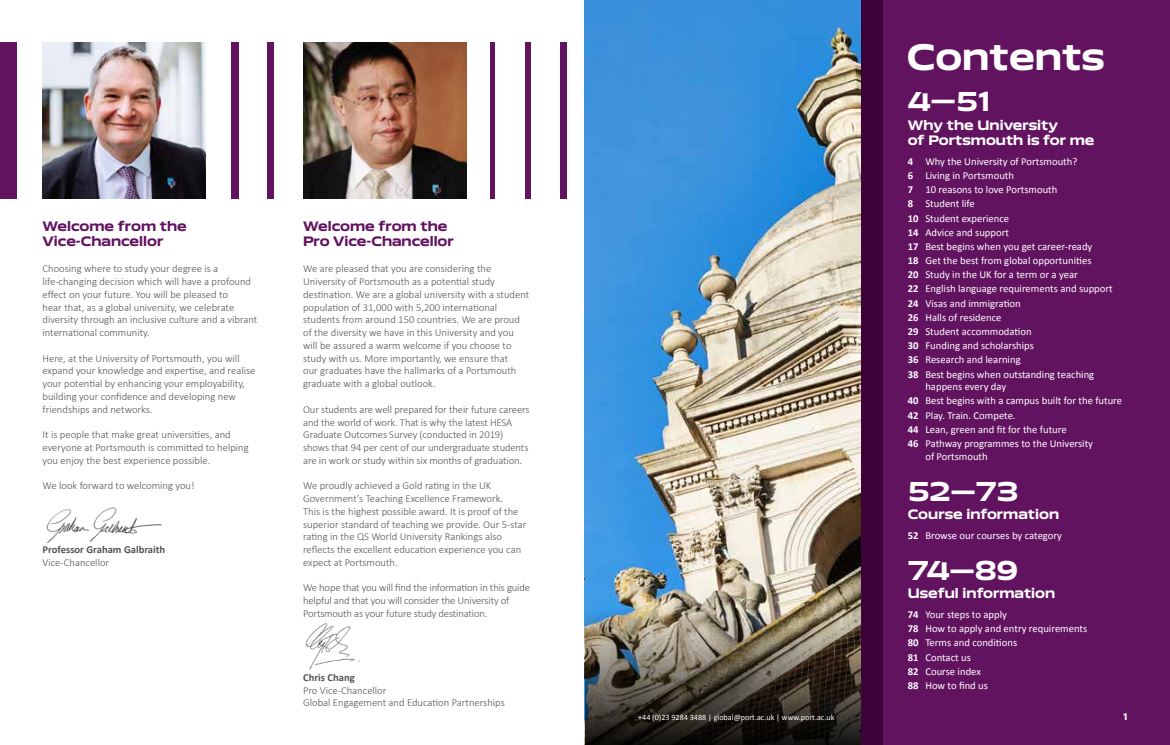
<style>
.page{position:relative;width:1170px;height:745px;background:#fff}
.page>*{position:absolute;margin:0;border:0;box-sizing:border-box;transform-origin:0 0}
.t1{font:700 33.75px "Aero";color:#fff}
.t2{font:700 25px "Aero";color:#fff}
.t3{font:700 12.5px/15px "Aero";color:#fff}
.t4{font:700 12.5px/15px "Aero";color:#621360}
.t5{font:300 10.62px/12.8px "Calibri";color:#505456}
.t6{font:10.62px/14.1px "Calibri";color:#fff}
.t7{font:700 10.62px "Calibri";color:#505456}
.t8{font:700 8.75px "Aero";color:#fff}
.t9{font:8.12px "Calibri";color:#fff}
.s1{font-weight:700}
</style>
<div class="page">
<div style="left:882px;top:0;width:287px;height:744px;background:#621360"></div>
<img style="left:585px;top:0;width:276px;height:609px">
<img style="left:585px;top:609px;width:276px;height:135px">
<div style="left:861px;top:0;width:21px;height:744px;background:#3d0238"></div>
<img style="left:43px;top:43px;width:163px;height:155px">
<img style="left:303px;top:43px;width:163px;height:155px">
<div style="left:0;top:43px;width:16px;height:155px;background:#621360"></div>
<div style="left:231px;top:43px;width:8px;height:155px;background:#621360"></div>
<div style="left:267px;top:43px;width:6px;height:155px;background:#621360"></div>
<div style="left:560px;top:43px;width:6px;height:155px;background:#621360"></div>
<div style="left:525px;top:43px;width:5px;height:155px;background:#621360"></div>
<hr style="left:490px;top:43px;width:4px;height:155px;background:#621360">
<img style="left:46px;top:507px;width:116px;height:35px">
<img style="left:305px;top:623px;width:55px;height:46px">
<p class="t4" style="left:43px;top:218px;width:146px">Welcome from the<br>Vice-Chancellor</p>
<p class="t5" style="left:43px;top:262px;width:216px">Choosing where to study your degree is a life-changing decision which will have a profound effect on your future. You will be pleased to<br>hear that, as a global university, we celebrate diversity through an inclusive culture and a vibrant international community.</p>
<p class="t5" style="left:43px;top:351px;width:214px">Here, at the University of Portsmouth, you will expand your knowledge and expertise, and realise your potential by enhancing your employability, building your confidence and developing new friendships and networks.</p>
<p class="t5" style="left:43px;top:428px;width:208px">It is people that make great universities, and everyone at Portsmouth is committed to helping you enjoy the best experience possible.</p>
<p class="t5" style="left:43px;top:479px;width:153px">We look forward to welcoming you!</p>
<p class="t7" style="left:43px;top:541px;width:124px">Professor Graham Galbraith</p>
<p class="t5" style="left:43px;top:555px;width:68px">Vice-Chancellor</p>
<p class="t4" style="left:303px;top:218px;width:152px">Welcome from the<br>Pro Vice-Chancellor</p>
<p class="t5" style="left:303px;top:262px;width:228px">We are pleased that you are considering the University of Portsmouth as a potential study destination. We are a global university with a student population of 31,000 with 5,200 international students from around 150 countries. We are proud of the diversity we have in this University and you will be assured a warm welcome if you choose to study with us. More importantly, we ensure that<br>our graduates have the hallmarks of a Portsmouth graduate with a global outlook.</p>
<p class="t5" style="left:303px;top:402px;width:228px">Our students are well prepared for their future careers and the world of work. That is why the latest HESA Graduate Outcomes Survey (conducted in 2019) shows that 94 per cent of our undergraduate students are in work or study within six months of graduation.</p>
<p class="t5" style="left:303px;top:479px;width:225px">We proudly achieved a Gold rating in the UK Government’s Teaching Excellence Framework.<br>This is the highest possible award. It is proof of the superior standard of teaching we provide. Our 5-star rating in the QS World University Rankings also reflects the excellent education experience you can expect at Portsmouth.</p>
<p class="t5" style="left:303px;top:581px;width:228px">We hope that you will find the information in this guide helpful and that you will consider the University of<br>Portsmouth as your future study destination.</p>
<p class="t7" style="left:303px;top:669px;width:53px">Chris Chang</p>
<p class="t5" style="left:303px;top:683px;width:203px">Pro Vice-Chancellor<br>Global Engagement and Education Partnerships</p>
<h1 class="t1" style="left:906px;top:36px;width:199px">Contents</h1>
<h2 class="t2" style="left:907px;top:86px;width:84px">4—51</h2>
<p class="t3" style="left:907px;top:117px;width:188px">Why the University<br>of Portsmouth is for me</p>
<p class="t6" style="left:907px;top:154px;width:206px"><span class="s1">4</span> Why the University of Portsmouth?<br><span class="s1">6</span> Living in Portsmouth<br><span class="s1">7</span> 10 reasons to love Portsmouth<br><span class="s1">8</span> Student life<br><span class="s1">10</span> Student experience<br><span class="s1">14</span> Advice and support<br><span class="s1">17</span> Best begins when you get career-ready<br><span class="s1">18</span> Get the best from global opportunities<br><span class="s1">20</span> Study in the UK for a term or a year<br><span class="s1">22</span> English language requirements and support<br><span class="s1">24</span> Visas and immigration<br><span class="s1">26</span> Halls of residence<br><span class="s1">29</span> Student accommodation<br><span class="s1">30</span> Funding and scholarships<br><span class="s1">36</span> Research and learning<br><span class="s1">38</span> Best begins when outstanding teaching</p>
<p class="t6" style="left:907px;top:379px;width:216px;text-indent:18px">happens every day<br><span class="s1">40</span> Best begins with a campus built for the future <span class="s1">42</span> Play. Train. Compete.<br><span class="s1">44</span> Lean, green and fit for the future<br><span class="s1">46</span> Pathway programmes to the University</p>
<p class="t6" style="left:925px;top:448px;width:64px">of Portsmouth</p>
<h2 class="t2" style="left:907px;top:476px;width:112px">52—73</h2>
<p class="t3" style="left:907px;top:506px;width:153px">Course information</p>
<p class="t6" style="left:907px;top:527px;width:156px"><span class="s1">52</span> Browse our courses by category</p>
<h2 class="t2" style="left:907px;top:555px;width:112px">74—89</h2>
<p class="t3" style="left:907px;top:585px;width:149px">Useful information</p>
<p class="t6" style="left:907px;top:606px;width:181px"><span class="s1">74</span> Your steps to apply<br><span class="s1">78</span> How to apply and entry requirements<br><span class="s1">80</span> Terms and conditions<br><span class="s1">81</span> Contact us<br><span class="s1">82</span> Course index<br><span class="s1">88</span> How to find us</p>
<p class="t9" style="left:638px;top:710px;width:198px">+44 (0)23 9284 3488 | global@port.ac.uk | www.port.ac.uk</p>
<p class="t8" style="left:1122px;top:711px;width:6px">1</p>
</div>
